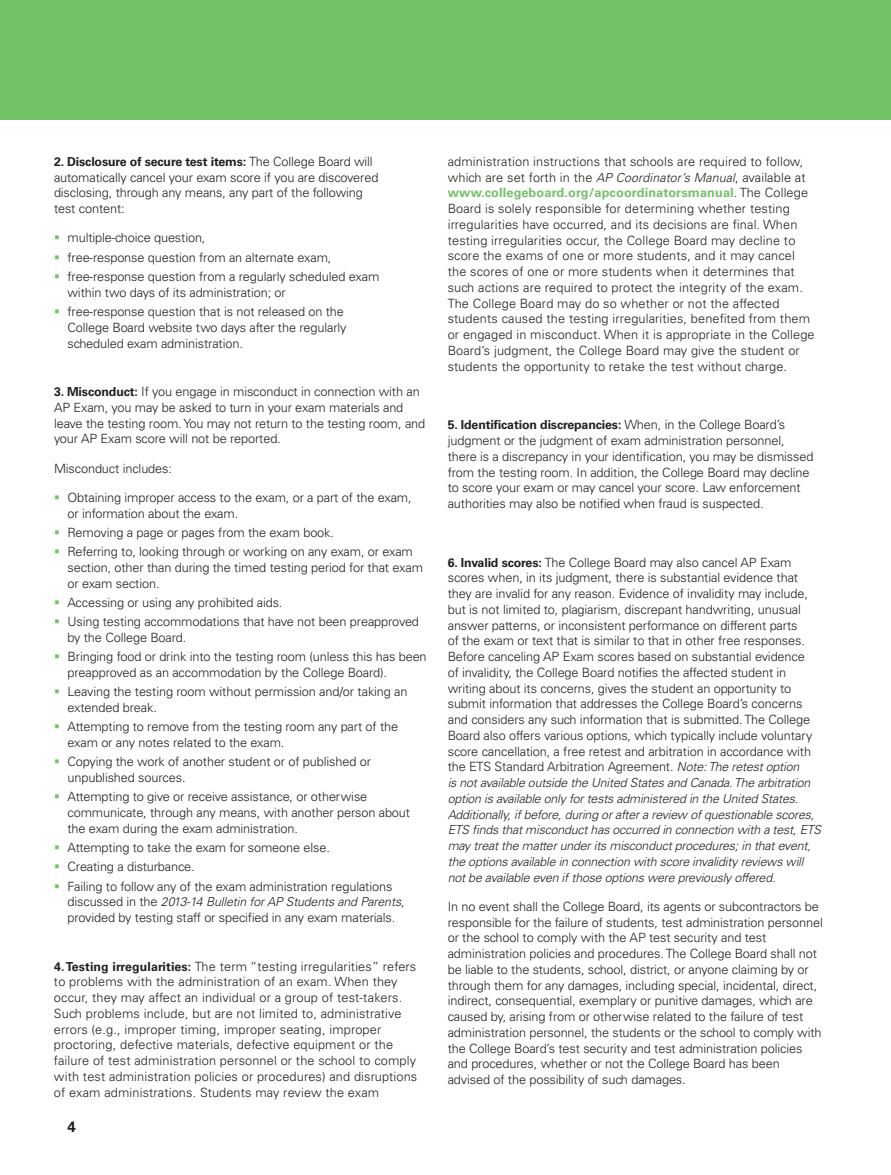
<style>
.page{position:relative;width:891px;height:1175px;background:#fff}
.page>*{position:absolute;margin:0;border:0;box-sizing:border-box;transform-origin:0 0}
.t1{font:700 15px "Univers LT Std";color:#231f20}
.t2{font:300 12.75px/15.8px "Univers LT Std";letter-spacing:-.01em;color:#231f20}
.t3{font:300 12.75px/15.8px "Univers LT Std";letter-spacing:.01em;color:#231f20}
.t4{font:italic 300 12.3px/15.8px "Univers LT Std";letter-spacing:-.015em;color:#231f20}
.t5{font:700 12.3px "Univers LT Std";letter-spacing:-.01em;color:#231f20}
.s1{font-weight:300;font-size:12.75px}
.s2{font-weight:700;font-size:12.3px}
.s3{font-style:normal;font-size:12.75px}
.s4{font-style:italic;font-size:12.3px}
.s5{font-weight:700;color:#73c167}
</style>
<div class="page">
<div style="left:0;top:0;width:891px;height:119px;background:#73c167"></div>
<p class="t5" style="left:54px;top:154px;width:320px">2. Disclosure of secure test items: <span class="s1">The College Board will</span></p>
<p class="t2" style="left:54px;top:169px;width:326px">automatically cancel your exam score if you are discovered disclosing, through any means, any part of the following test content:</p>
<p class="t2" style="left:68px;top:228px;width:313px;line-height:19.2px">multiple-choice question,<br>free-response question from an alternate exam, free-response question from a regularly scheduled exam</p>
<p class="t2" style="left:68px;top:282px;width:278px;line-height:19.2px">within two days of its administration; or free-response question that is not released on the</p>
<p class="t2" style="left:68px;top:319px;width:281px">College Board website two days after the regularly scheduled exam administration.</p>
<p class="t2" style="left:54px;top:383px;width:373px"><span class="s2">3. Misconduct:</span> If you engage in misconduct in connection with an AP Exam, you may be asked to turn in your exam materials and leave the testing room. You may not return to the testing room, and your AP Exam score will not be reported.</p>
<p class="t2" style="left:54px;top:460px;width:120px">Misconduct includes:</p>
<p class="t2" style="left:68px;top:489px;width:346px">Obtaining improper access to the exam, or a part of the exam, or information about the exam.</p>
<p class="t2" style="left:68px;top:523px;width:347px;line-height:19.2px">Removing a page or pages from the exam book.<br>Referring to, looking through or working on any exam, or exam</p>
<p class="t2" style="left:68px;top:559px;width:357px">section, other than during the timed testing period for that exam or exam section.</p>
<p class="t2" style="left:68px;top:593px;width:353px;line-height:19.2px">Accessing or using any prohibited aids.<br>Using testing accommodations that have not been preapproved</p>
<p class="t2" style="left:68px;top:628px;width:361px;line-height:19.2px">by the College Board.<br>Bringing food or drink into the testing room (unless this has been</p>
<p class="t2" style="left:68px;top:663px;width:342px;line-height:19.2px">preapproved as an accommodation by the College Board).<br>Leaving the testing room without permission and/or taking an</p>
<p class="t2" style="left:68px;top:698px;width:332px;line-height:19.2px">extended break.<br>Attempting to remove from the testing room any part of the</p>
<p class="t2" style="left:68px;top:733px;width:305px;line-height:19.2px">exam or any notes related to the exam.<br>Copying the work of another student or of published or</p>
<p class="t2" style="left:68px;top:768px;width:301px;line-height:19.2px">unpublished sources.<br>Attempting to give or receive assistance, or otherwise</p>
<p class="t2" style="left:68px;top:804px;width:344px">communicate, through any means, with another person about the exam during the exam administration.</p>
<p class="t2" style="left:68px;top:838px;width:326px;line-height:19.2px">Attempting to take the exam for someone else.<br>Creating a disturbance.<br>Failing to follow any of the exam administration regulations</p>
<p class="t4" style="left:68px;top:894px;width:339px"><span class="s3">discussed in the</span> 2013-14 Bulletin for AP Students and Parents<span class="s3">,</span></p>
<p class="t2" style="left:68px;top:909px;width:329px">provided by testing staff or specified in any exam materials.</p>
<p class="t3" style="left:54px;top:958px;width:365px"><span class="s2">4. Testing irregularities:</span> The term “testing irregularities” refers to problems with the administration of an exam. When they occur, they may affect an individual or a group of test-takers.<br>Such problems include, but are not limited to, administrative errors (e.g., improper timing, improper seating, improper proctoring, defective materials, defective equipment or the failure of test administration personnel or the school to comply with test administration policies or procedures) and disruptions of exam administrations. Students may review the exam</p>
<p class="t1" style="left:68px;top:1117px;width:10px">4</p>
<p class="t3" style="left:448px;top:153px;width:368px">administration instructions that schools are required to follow, which are set forth in the <span class="s4">AP Coordinator’s Manual</span>, available at <span class="s5">www.collegeboard.org/apcoordinatorsmanual</span>. The College Board is solely responsible for determining whether testing irregularities have occurred, and its decisions are final. When testing irregularities occur, the College Board may decline to score the exams of one or more students, and it may cancel the scores of one or more students when it determines that such actions are required to protect the integrity of the exam.<br>The College Board may do so whether or not the affected students caused the testing irregularities, benefited from them or engaged in misconduct. When it is appropriate in the College Board’s judgment, the College Board may give the student or students the opportunity to retake the test without charge.</p>
<p class="t5" style="left:448px;top:418px;width:339px">5. Identification discrepancies: <span class="s1">When, in the College Board’s</span></p>
<p class="t2" style="left:448px;top:432px;width:367px">judgment or the judgment of exam administration personnel, there is a discrepancy in your identification, you may be dismissed from the testing room. In addition, the College Board may decline to score your exam or may cancel your score. Law enforcement authorities may also be notified when fraud is suspected.</p>
<p class="t2" style="left:448px;top:554px;width:366px"><span class="s2">6. Invalid scores:</span> The College Board may also cancel AP Exam scores when, in its judgment, there is substantial evidence that they are invalid for any reason. Evidence of invalidity may include, but is not limited to, plagiarism, discrepant handwriting, unusual answer patterns, or inconsistent performance on different parts<br>of the exam or text that is similar to that in other free responses.<br>Before canceling AP Exam scores based on substantial evidence of invalidity, the College Board notifies the affected student in writing about its concerns, gives the student an opportunity to submit information that addresses the College Board’s concerns and considers any such information that is submitted. The College Board also offers various options, which typically include voluntary score cancellation, a free retest and arbitration in accordance with the ETS Standard Arbitration Agreement. <span class="s4">Note: The retest option</span></p>
<p class="t4" style="left:448px;top:775px;width:375px">is not available outside the United States and Canada. The arbitration option is available only for tests administered in the United States.<br>Additionally, if before, during or after a review of questionable scores, ETS finds that misconduct has occurred in connection with a test, ETS may treat the matter under its misconduct procedures; in that event, the options available in connection with score invalidity reviews will not be available even if those options were previously offered.</p>
<p class="t2" style="left:448px;top:898px;width:377px">In no event shall the College Board, its agents or subcontractors be responsible for the failure of students, test administration personnel or the school to comply with the AP test security and test administration policies and procedures. The College Board shall not be liable to the students, school, district, or anyone claiming by or through them for any damages, including special, incidental, direct, indirect, consequential, exemplary or punitive damages, which are caused by, arising from or otherwise related to the failure of test administration personnel, the students or the school to comply with the College Board’s test security and test administration policies and procedures, whether or not the College Board has been advised of the possibility of such damages.</p>
</div>
